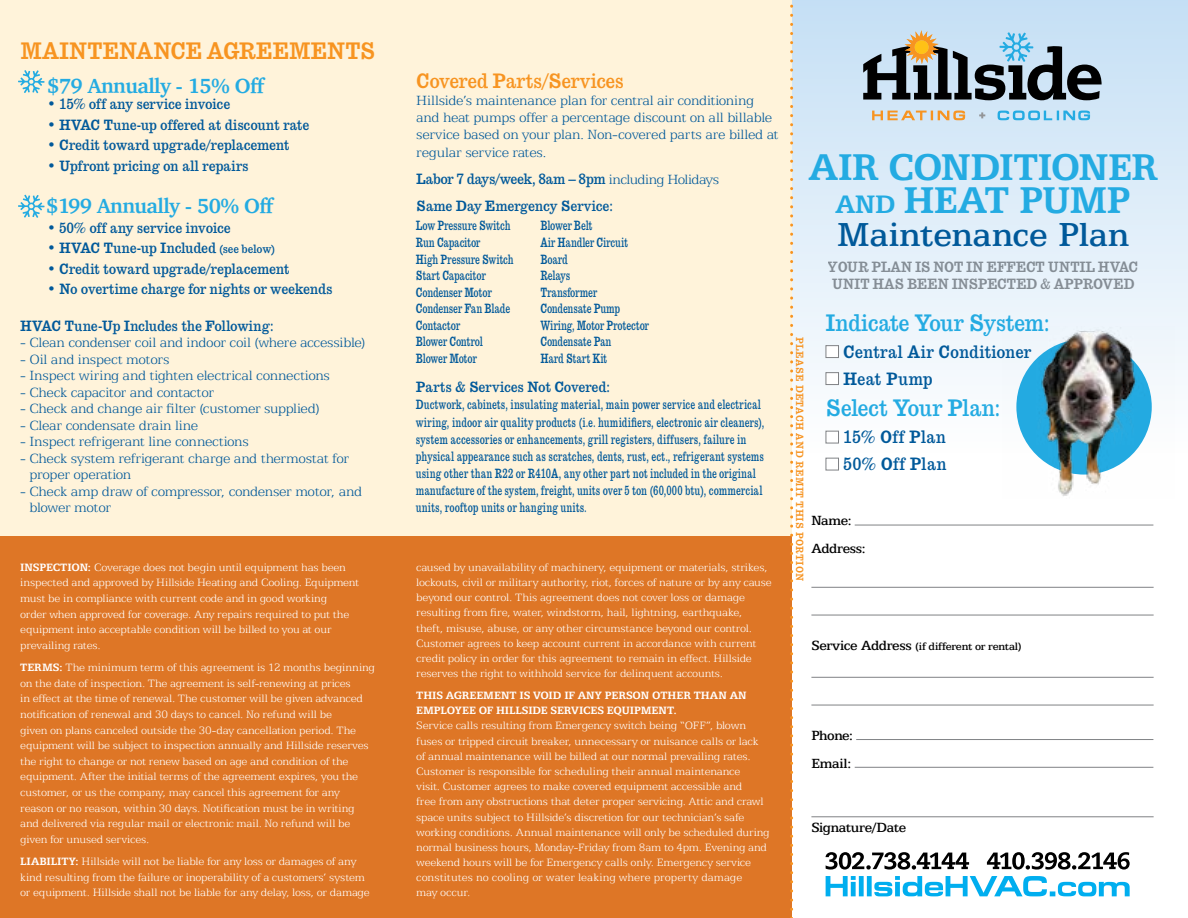
<style>
.page{position:relative;width:1188px;height:918px;background:#fff}
.page>*{position:absolute;margin:0;border:0;box-sizing:border-box;transform-origin:0 0}
.t1{font:700 42px/33px "Egyptian 505 BT";letter-spacing:-.02em;color:#24abe2;text-align:center}
.t2{font:500 37.5px "Egyptian 505 BT";color:#00599a}
.t3{font:24px "Egyptian 710 BT Regular A";letter-spacing:-.035em;color:#24abe2}
.t4{font:24px "Egyptian 710 BT Regular A";letter-spacing:-.03em;color:#f79421}
.t5{font:700 21px "Charter";letter-spacing:-.025em;color:#24abe2}
.t6{font:21px "Egyptian 710 BT Regular A";letter-spacing:-.03em;color:#f79421}
.t7{font:18px/27px "Egyptian 710 BT Regular A";letter-spacing:-.015em;color:#00599a}
.t8{font:300 15px/17.2px "Egyptian 505 BT";letter-spacing:-.02em;color:#00599a}
.t9{font:15px/27px "Egyptian 710 BT Regular A";letter-spacing:-.025em;color:#00599a}
.t10{font:15px/16.5px "Egyptian 710 BT Regular A";letter-spacing:-.035em;color:#939598}
.t11{font:500 15px/27.8px "Egyptian 505 BT";letter-spacing:-.025em;color:#000}
.t12{font:13.5px/16.6px "Egyptian 710 BT Regular A";letter-spacing:-.01em;color:#00599a;scale:.77 1}
.t13{font:300 12px/15.6px "Egyptian 505 BT";letter-spacing:-.015em;color:#fff}
.t14{font:700 12px/15.1px "Egyptian 505 BT";letter-spacing:-.005em;color:#fff}
.t15{font:500 12px "Egyptian 505 BT";letter-spacing:-.01em;color:#000}
.t16{font:10.5px "Egyptian 710 BT Regular A";color:#f79421}
.s1{font-size:12px}
.s2{font-weight:700}
.s3{font-family:"Egyptian 505 BT";font-weight:300}
.s4{font-size:28.5px}
.s5{font-size:15px}
</style>
<div class="page">
<div style="left:786px;top:0;width:402px;height:453px;background:linear-gradient(to bottom,#c4dff4,#fefefe)"></div>
<div style="left:0;top:0;width:792px;height:545px;background:#fff3da"></div>
<div style="left:0;top:537px;width:792px;height:381px;background:#de7626"></div>
<hr style="left:855px;top:525px;width:298px;height:1px;background:#808285">
<hr style="left:811px;top:587px;width:343px;height:1px;background:#808285">
<hr style="left:811px;top:615px;width:343px;height:1px;background:#808285">
<hr style="left:811px;top:677px;width:343px;height:1px;background:#808285">
<hr style="left:811px;top:705px;width:343px;height:1px;background:#808285">
<hr style="left:856px;top:739px;width:297px;height:1px;background:#808285">
<hr style="left:855px;top:767px;width:298px;height:1px;background:#808285">
<hr style="left:811px;top:816px;width:343px;height:1px;background:#808285">
<svg style="left:826px;top:876px;width:304px;height:20px"></svg>
<svg style="left:826px;top:852px;width:304px;height:18px"></svg>
<svg style="left:863px;top:30px;width:239px;height:70px;background:#84929a"></svg>
<svg style="left:872px;top:111px;width:93px;height:9px"></svg>
<svg style="left:998px;top:111px;width:92px;height:9px"></svg>
<svg style="left:979px;top:112px;width:6px;height:6px"></svg>
<div style="left:826px;top:345px;width:13px;height:13px;background:#fff;border:1px solid #808285"></div>
<div style="left:826px;top:372px;width:13px;height:13px;background:#fff;border:1px solid #808285"></div>
<div style="left:826px;top:431px;width:13px;height:12px;background:#fff;border:1px solid #808285"></div>
<div style="left:826px;top:458px;width:13px;height:12px;background:#fff;border:1px solid #808285"></div>
<img style="left:1003px;top:327px;width:172px;height:169px">
<svg style="left:790px;top:0;width:3px;height:918px"></svg>
<svg style="left:18px;top:195px;width:27px;height:23px"></svg>
<svg style="left:18px;top:70px;width:27px;height:23px"></svg>
<h3 class="t4" style="left:20px;top:36px;width:357px">MAINTENANCE AGREEMENTS</h3>
<h3 class="t5" style="left:47px;top:68px;width:218px">$79 Annually - 15% Off</h3>
<p class="t9" style="left:47px;top:90px;width:185px">• 15% off any service invoice</p>
<p class="t9" style="left:47px;top:111px;width:264px">• HVAC Tune-up offered at discount rate</p>
<p class="t9" style="left:47px;top:132px;width:244px">• Credit toward upgrade/replacement</p>
<p class="t9" style="left:47px;top:152px;width:203px">• Upfront pricing on all repairs</p>
<h3 class="t5" style="left:46px;top:188px;width:228px">$199 Annually - 50% Off</h3>
<p class="t9" style="left:47px;top:214px;width:185px">• 50% off any service invoice</p>
<p class="t9" style="left:47px;top:234px;width:230px">• HVAC Tune-up Included <span class="s1">(see below)</span></p>
<p class="t9" style="left:47px;top:255px;width:244px">• Credit toward upgrade/replacement</p>
<p class="t9" style="left:47px;top:275px;width:287px">• No overtime charge for nights or weekends</p>
<p class="t9" style="left:20px;top:312px;width:255px">HVAC Tune-Up Includes the Following:</p>
<p class="t8" style="left:20px;top:334px;width:347px">- Clean condenser coil and indoor coil (where accessible)</p>
<p class="t8" style="left:20px;top:350px;width:151px">- Oil and inspect motors</p>
<p class="t8" style="left:20px;top:367px;width:311px">- Inspect wiring and tighten electrical connections</p>
<p class="t8" style="left:20px;top:383px;width:196px">- Check capacitor and contactor</p>
<p class="t8" style="left:20px;top:400px;width:301px">- Check and change air filter (customer supplied)</p>
<p class="t8" style="left:20px;top:416px;width:180px">- Clear condensate drain line</p>
<p class="t8" style="left:20px;top:433px;width:230px">- Inspect refrigerant line connections</p>
<p class="t8" style="left:29px;top:450px;width:321px;line-height:16.5px;text-indent:-9px">- Check system refrigerant charge and thermostat for proper operation</p>
<p class="t8" style="left:29px;top:483px;width:334px;line-height:16.5px;text-indent:-9px">- Check amp draw of compressor, condenser motor, and blower motor</p>
<p class="t13" style="left:20px;top:559px;width:341px"><span class="s2">INSPECTION:</span> Coverage does not begin until equipment has been inspected and approved by Hillside Heating and Cooling. Equipment must be in compliance with current code and in good working<br>order when approved for coverage. Any repairs required to put the equipment into acceptable condition will be billed to you at our prevailing rates.</p>
<p class="t13" style="left:20px;top:659px;width:356px"><span class="s2">TERMS:</span> The minimum term of this agreement is 12 months beginning on the date of inspection. The agreement is self-renewing at prices<br>in effect at the time of renewal. The customer will be given advanced notification of renewal and 30 days to cancel. No refund will be<br>given on plans canceled outside the 30-day cancellation period. The equipment will be subject to inspection annually and Hillside reserves the right to change or not renew based on age and condition of the equipment. After the initial terms of the agreement expires, you the customer, or us the company, may cancel this agreement for any reason or no reason, within 30 days. Notification must be in writing and delivered via regular mail or electronic mail. No refund will be given for unused services.</p>
<p class="t13" style="left:20px;top:854px;width:351px"><span class="s2">LIABILITY:</span> Hillside will not be liable for any loss or damages of any kind resulting from the failure or inoperability of a customers’ system or equipment. Hillside shall not be liable for any delay, loss, or damage</p>
<h3 class="t6" style="left:416px;top:68px;width:209px">Covered Parts/Services</h3>
<p class="t8" style="left:416px;top:91px;width:364px">Hillside’s maintenance plan for central air conditioning and heat pumps offer a percentage discount on all billable service based on your plan. Non-covered parts are billed at regular service rates.</p>
<p class="t9" style="left:416px;top:165px;width:305px">Labor 7 days/week, 8am – 8pm <span class="s3">including Holidays<br></span>Same Day Emergency Service:</p>
<p class="t12" style="left:416px;top:217px;width:129px">Low Pressure Switch<br>Run Capacitor<br>High Pressure Switch<br>Start Capacitor<br>Condenser Motor<br>Condenser Fan Blade<br>Contactor<br>Blower Control<br>Blower Motor</p>
<p class="t12" style="left:540px;top:217px;width:143px">Blower Belt<br>Air Handler Circuit<br>Board<br>Relays<br>Transformer<br>Condensate Pump<br>Wiring, Motor Protector<br>Condensate Pan<br>Hard Start Kit</p>
<p class="t9" style="left:416px;top:373px;width:196px">Parts &amp; Services Not Covered:</p>
<p class="t12" style="left:416px;top:396px;width:454px;line-height:17.1px">Ductwork, cabinets, insulating material, main power service and electrical wiring, indoor air quality products (i.e. humidifiers, electronic air cleaners), system accessories or enhancements, grill registers, diffusers, failure in physical appearance such as scratches, dents, rust, ect., refrigerant systems using other than R22 or R410A, any other part not included in the original manufacture of the system, freight, units over 5 ton (60,000 btu), commercial units, rooftop units or hanging units.</p>
<p class="t13" style="left:416px;top:559px;width:357px;line-height:15.1px">caused by unavailability of machinery, equipment or materials, strikes, lockouts, civil or military authority, riot, forces of nature or by any cause beyond our control. This agreement does not cover loss or damage resulting from fire, water, windstorm, hail, lightning, earthquake, theft, misuse, abuse, or any other circumstance beyond our control.<br>Customer agrees to keep account current in accordance with current credit policy in order for this agreement to remain in effect. Hillside reserves the right to withhold service for delinquent accounts.</p>
<p class="t14" style="left:416px;top:688px;width:332px">TH IS AGREEMENT IS VOID IF ANY PERSON OTHER THA N AN<br>EMPLOYEE OF HILLSIDE SERVICES EQUIPMENT.</p>
<p class="t13" style="left:416px;top:718px;width:355px;line-height:15.1px">Service calls resulting from Emergency switch being “OFF”, blown fuses or tripped circuit breaker, unnecessary or nuisance calls or lack of annual maintenance will be billed at our normal prevailing rates.<br>Customer is responsible for scheduling their annual maintenance<br>visit. Customer agrees to make covered equipment accessible and<br>free from any obstructions that deter proper servicing. Attic and crawl space units subject to Hillside’s discretion for our technician’s safe working conditions. Annual maintenance will only be scheduled during normal business hours, Monday-Friday from 8am to 4pm. Evening and weekend hours will be for Emergency calls only. Emergency service constitutes no cooling or water leaking where property damage<br>may occur.</p>
<h1 class="t1" style="left:809px;top:150px;width:350px">AIR CONDITIONER<br><span class="s4">AND</span> HEAT PUMP</h1>
<h2 class="t2" style="left:837px;top:213px;width:294px">Maintenance Plan</h2>
<p class="t10" style="left:828px;top:259px;width:312px">YOUR PLAN IS NOT IN EFFECT UNTIL HVAC<br>UNIT HAS BEEN INSPECTED &amp; APPROVED</p>
<h3 class="t3" style="left:826px;top:308px;width:226px">Indicate Your System:</h3>
<h3 class="t7" style="left:843px;top:338px;width:190px">Central Air Conditioner<br>Heat Pump</h3>
<h3 class="t3" style="left:826px;top:393px;width:177px">Select Your Plan:</h3>
<h3 class="t7" style="left:843px;top:423px;width:105px">15% Off Plan<br>50% Off Plan</h3>
<p class="t16" style="left:806px;top:337px;width:15px;rotate:90deg">Please</p>
<p class="t16" style="left:806px;top:385px;width:197px;rotate:90deg">detachandremitthisportion</p>
<p class="t11" style="left:811px;top:507px;width:56px">Name:<br>Address:</p>
<p class="t15" style="left:811px;top:639px;width:212px"><span class="s5">Service Address</span> (if different or rental)</p>
<p class="t11" style="left:811px;top:721px;width:44px">Phone:<br>Email:</p>
<p class="t11" style="left:811px;top:813px;width:96px">Signature/Date</p>
</div>
